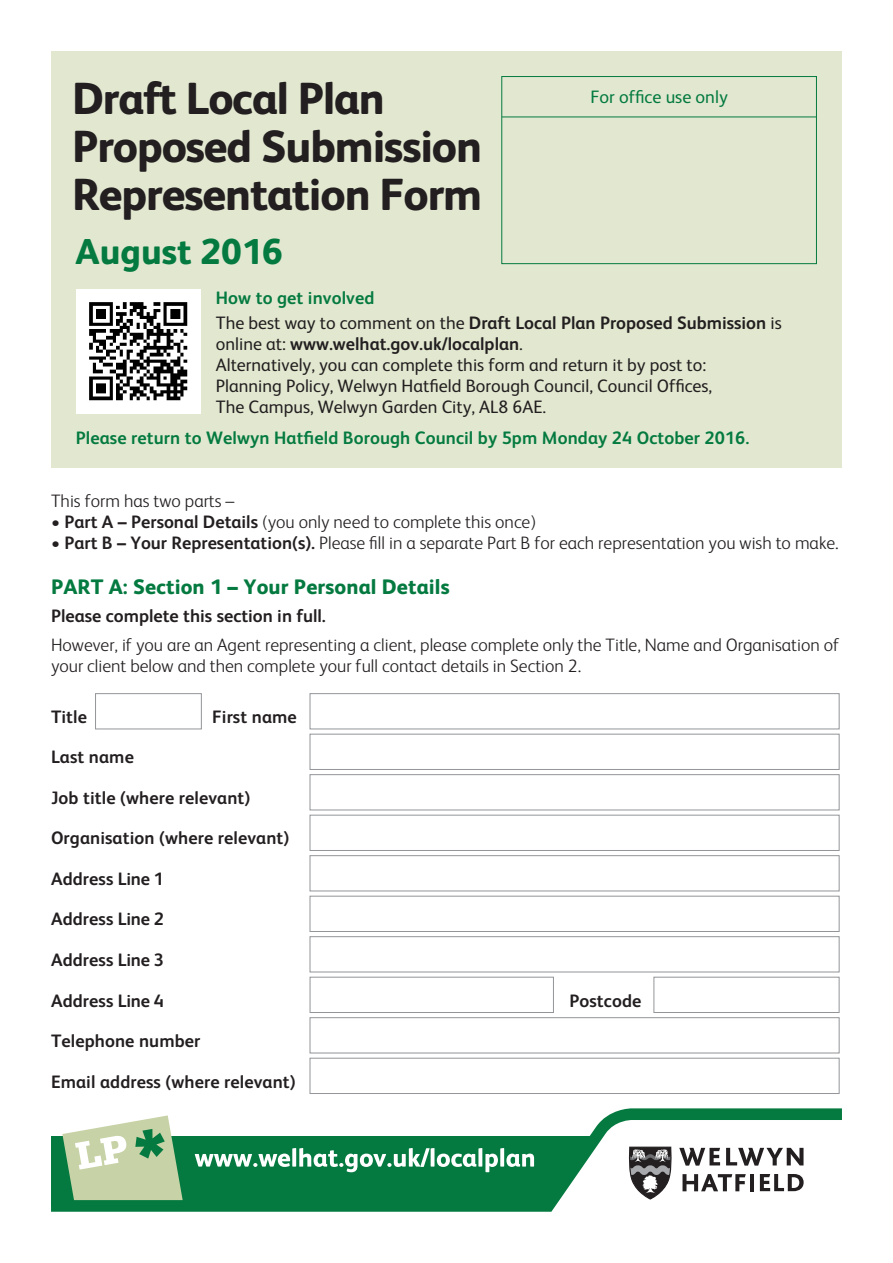
<style>
.page{position:relative;width:893px;height:1263px;background:#fff}
.page>*{position:absolute;margin:0;border:0;box-sizing:border-box;transform-origin:0 0}
.t1{font:800 45px/48px "FS Albert";letter-spacing:-.025em;color:#231f20}
.t2{font:800 36px "FS Albert";color:#047a40}
.t3{font:800 21px "FS Albert";letter-spacing:.005em;color:#047a40}
.t4{font:300 18px/21px "FS Albert";color:#231f20}
.t5{font:700 18px/25.5px "FS Albert";letter-spacing:.005em;color:#231f20}
.t6{font:18px/21px "FS Albert";color:#231f20}
.t7{font:700 18px "FS Albert";letter-spacing:.005em;color:#047a40}
.t8{font:18px "FS Albert";color:#047a40}
.s1{color:#047a40}
.s2{font-weight:400}
.s3{font-weight:700}
</style>
<div class="page">
<div style="left:51px;top:51px;width:791px;height:416px;background:#e2e8d0"></div>
<div style="left:501px;top:76px;width:316px;height:188px;border:1px solid #047a40"></div>
<hr style="left:502px;top:117px;width:314px;height:1px;background:#047a40">
<div style="left:310px;top:1058px;width:529px;height:36px;border:1px solid #939598"></div>
<img style="left:77px;top:290px;width:124px;height:124px">
<svg style="left:51px;top:1108px;width:791px;height:104px"></svg>
<svg style="left:726px;top:1148px;width:77px;height:17px"></svg>
<hr style="left:750px;top:1174px;width:4px;height:17px;background:#231f20">
<svg style="left:760px;top:1174px;width:44px;height:17px"></svg>
<svg style="left:679px;top:1148px;width:41px;height:17px"></svg>
<svg style="left:682px;top:1174px;width:64px;height:17px"></svg>
<svg style="left:628px;top:1146px;width:44px;height:53px"></svg>
<svg style="left:96px;top:693px;width:105px;height:36px"></svg>
<svg style="left:310px;top:693px;width:529px;height:400px"></svg>
<h1 class="t1" style="left:72px;top:73px;width:314px">Draft Local Plan</h1>
<p class="t8" style="left:590px;top:85px;width:139px">For office use only</p>
<h1 class="t1" style="left:72px;top:121px;width:412px">Proposed Submission<br>Representation Form</h1>
<h2 class="t2" style="left:76px;top:226px;width:209px">August 2016</h2>
<p class="t5" style="left:216px;top:284px;width:567px"><span class="s1">How to get involved<br></span><span class="s2">The best way to comment on the</span> Draft Local Plan Proposed Submission <span class="s2">is</span></p>
<p class="t6" style="left:216px;top:333px;width:498px">online at: <span class="s3">www.welhat.gov.uk/localplan</span>.<br>Alternatively, you can complete this form and return it by post to:<br>Planning Policy, Welwyn Hatfield Borough Council, Council Offices, The Campus, Welwyn Garden City, AL8 6AE.</p>
<p class="t7" style="left:76px;top:425px;width:675px">Please return to Welwyn Hatfield Borough Council by 5pm Monday 24 October 2016.</p>
<p class="t4" style="left:51px;top:489px;width:185px">This form has two parts –</p>
<p class="t4" style="left:51px;top:510px;width:487px"><span class="s3">• Part A – Personal Details</span> (you only need to complete this once)</p>
<p class="t4" style="left:51px;top:531px;width:789px"><span class="s3">• Part B – Your Representation(s).</span> Please fill in a separate Part B for each representation you wish to make.</p>
<p class="t3" style="left:51px;top:571px;width:400px">PART A: Section 1 – Your Personal Details</p>
<p class="t5" style="left:51px;top:603px;width:276px">Please complete this section in full.</p>
<p class="t4" style="left:51px;top:633px;width:790px">However, if you are an Agent representing a client, please complete only the Title, Name and Organisation of your client below and then complete your full contact details in Section 2.</p>
<p class="t5" style="left:51px;top:703px;width:37px">Title</p>
<p class="t5" style="left:212px;top:703px;width:86px">First name</p>
<p class="t5" style="left:51px;top:744px;width:84px">Last name</p>
<p class="t5" style="left:51px;top:784px;width:201px">Job title (where relevant)</p>
<p class="t5" style="left:51px;top:825px;width:240px">Organisation (where relevant)</p>
<p class="t5" style="left:51px;top:865px;width:114px">Address Line 1</p>
<p class="t5" style="left:51px;top:906px;width:114px">Address Line 2</p>
<p class="t5" style="left:51px;top:946px;width:114px">Address Line 3</p>
<p class="t5" style="left:51px;top:987px;width:114px">Address Line 4</p>
<p class="t5" style="left:51px;top:1027px;width:151px">Telephone number</p>
<p class="t5" style="left:51px;top:1068px;width:246px">Email address (where relevant)</p>
<p class="t5" style="left:569px;top:987px;width:74px">Postcode</p>
</div>
